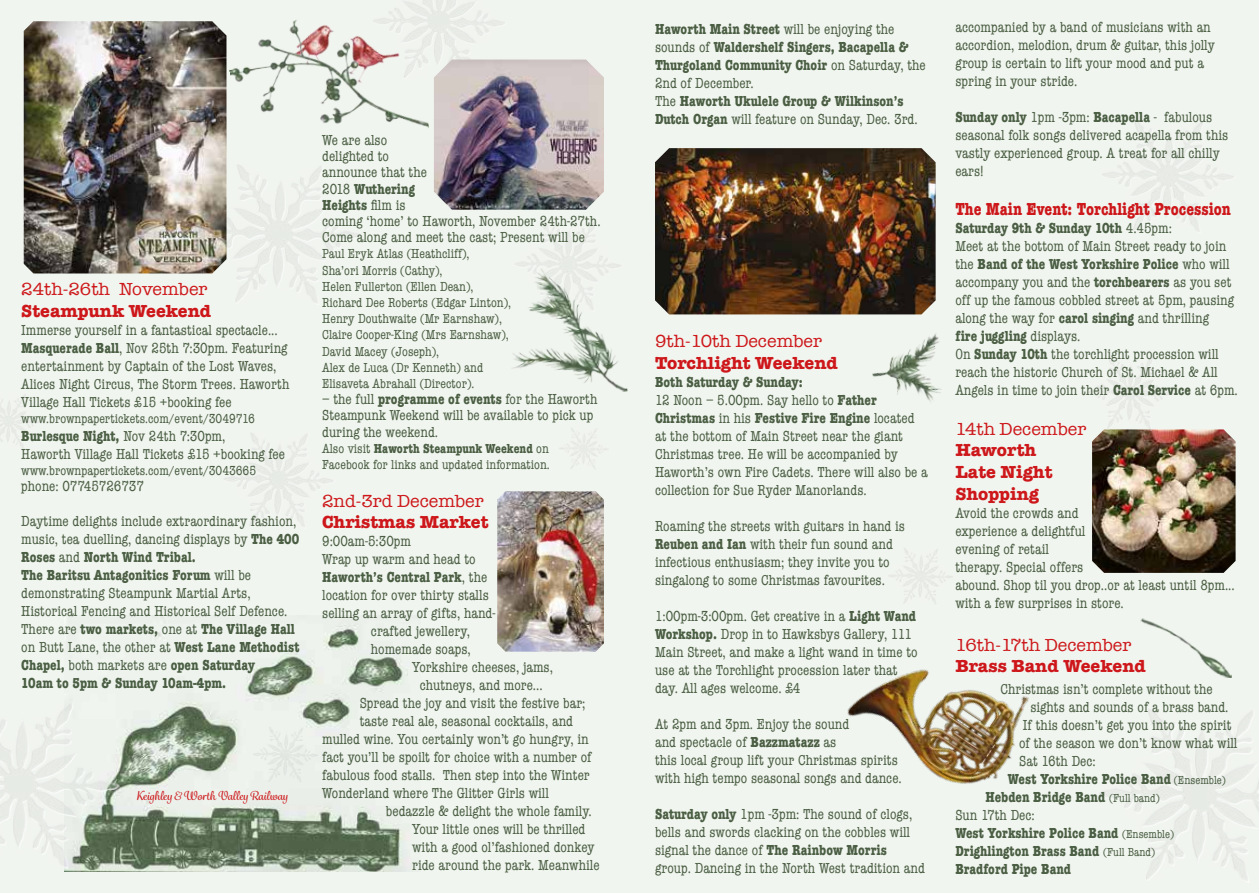
<style>
.page{position:relative;width:1259px;height:893px;background:#f1f5ef}
.page>*{position:absolute;margin:0;border:0;box-sizing:border-box;transform-origin:0 0}
.t1{font:700 18px/21.6px "American Typewriter";color:#cd171a}
.t2{font:18px "American Typewriter";color:#cd171a}
.t3{font:700 condensed 18px "American Typewriter";color:#cd171a}
.t4{font:condensed 15px/18px "American Typewriter";color:#4a5e43}
.t5{font:700 condensed 15px/18px "American Typewriter";color:#4a5e43}
.t6{font:condensed 13.5px/16.2px "American Typewriter";color:#4a5e43}
.t7{font:500 12px "Grafolita Script";color:#cd171a}
.s1{font-weight:700}
.s2{font-weight:400}
.s3{font-weight:400;font-size:12px}
</style>
<div class="page">
<img style="left:847px;top:669px;width:182px;height:115px">
<img style="left:194px;top:162px;width:165px;height:140px">
<img style="left:24px;top:21px;width:202px;height:252px">
<img style="left:497px;top:491px;width:107px;height:161px">
<img style="left:1092px;top:429px;width:143px;height:144px">
<img style="left:1100px;top:709px;width:159px;height:174px">
<img style="left:434px;top:60px;width:170px;height:150px">
<img style="left:655px;top:148px;width:280px;height:166px">
<img style="left:223px;top:4px;width:206px;height:151px">
<img style="left:1140px;top:618px;width:92px;height:60px">
<img style="left:512px;top:261px;width:115px;height:131px">
<img style="left:64px;top:615px;width:345px;height:256px">
<img style="left:0;top:698px;width:122px;height:171px">
<img style="left:251px;top:725px;width:69px;height:59px">
<img style="left:1088px;top:356px;width:87px;height:75px">
<img style="left:872px;top:333px;width:70px;height:69px">
<p class="t2" style="left:21px;top:275px;width:188px">24th-26th November</p>
<p class="t1" style="left:21px;top:299px;width:192px">Steampunk Weekend</p>
<p class="t4" style="left:21px;top:320px;width:270px">Immerse yourself in a fantastical spectacle...<br><span class="s1">Masquerade Ball</span>, Nov 25th 7:30pm. Featuring entertainment by Captain of the Lost Waves, Alices Night Circus, The Storm Trees. Haworth Village Hall Tickets £15 +booking fee</p>
<p class="t6" style="left:21px;top:410px;width:235px">www.brownpapertickets.com/event/3049716</p>
<p class="t4" style="left:21px;top:427px;width:265px"><span class="s1">Burlesque Night,</span> Nov 24th 7:30pm,<br>Haworth Village Hall Tickets £15 +booking fee</p>
<p class="t6" style="left:21px;top:462px;width:236px">www.brownpapertickets.com/event/3043665</p>
<p class="t4" style="left:21px;top:477px;width:124px">phone: 07745726737</p>
<p class="t4" style="left:21px;top:511px;width:280px">Daytime delights include extraordinary fashion, music, tea duelling, dancing displays by <span class="s1">The 400<br>Roses</span> and <span class="s1">North Wind Tribal.<br>The Baritsu Antagonitics Forum</span> will be demonstrating Steampunk Martial Arts, Historical Fencing and Historical Self Defence.<br>There are <span class="s1">two markets,</span> one at <span class="s1">The Village Hall </span>on Butt Lane, the other at <span class="s1">West Lane Methodist Chapel,</span> both markets are <span class="s1">open Saturday<br>10am to 5pm &amp; Sunday 10am-4pm.</span></p>
<p class="t7" style="left:137px;top:788px;width:153px">Keighley &amp; Worth Valley Railway</p>
<p class="t4" style="left:322px;top:131px;width:280px;line-height:16.2px">We are also<br>delighted to<br>announce that the<br>2018 <span class="s1">Wuthering<br>Heights</span> film is<br>coming ‘home’ to Haworth, November 24th-27th.<br>Come along and meet the cast; Present will be</p>
<p class="t6" style="left:322px;top:245px;width:190px">Paul Eryk Atlas (Heathcliff),<br>Sha’ori Morris (Cathy),<br>Helen Fullerton (Ellen Dean),<br>Richard Dee Roberts (Edgar Linton),<br>Henry Douthwaite (Mr Earnshaw),<br>Claire Cooper-King (Mrs Earnshaw),<br>David Macey (Joseph),<br>Alex de Luca (Dr Kenneth) and<br>Elisaveta Abrahall (Director).</p>
<p class="t4" style="left:322px;top:391px;width:277px;line-height:16.2px">– the full <span class="s1">programme of events</span> for the Haworth<br>Steampunk Weekend will be available to pick up during the weekend.</p>
<p class="t6" style="left:322px;top:440px;width:229px">Also visit <span class="s1">Haworth Steampunk Weekend</span> on<br>Facebook for links and updated information.</p>
<p class="t2" style="left:322px;top:487px;width:163px">2nd-3rd December</p>
<p class="t1" style="left:322px;top:511px;width:168px">Christmas Market</p>
<p class="t4" style="left:322px;top:532px;width:90px">9:00am-5:30pm</p>
<p class="t4" style="left:322px;top:550px;width:155px">Wrap up warm and head to</p>
<p class="t5" style="left:322px;top:568px;width:167px">Haworth’s Central Park<span class="s2">, the</span></p>
<p class="t4" style="left:322px;top:586px;width:168px">location for over thirty stalls</p>
<p class="t4" style="left:322px;top:604px;width:175px">selling an array of gifts, hand-</p>
<p class="t4" style="left:371px;top:622px;width:100px">crafted jewellery,</p>
<p class="t4" style="left:371px;top:640px;width:101px">homemade soaps,</p>
<p class="t4" style="left:412px;top:658px;width:142px">Yorkshire cheeses, jams,</p>
<p class="t4" style="left:420px;top:676px;width:124px">chutneys, and more...</p>
<p class="t4" style="left:360px;top:694px;width:227px">Spread the joy and visit the festive bar;</p>
<p class="t4" style="left:360px;top:712px;width:215px">taste real ale, seasonal cocktails, and</p>
<p class="t4" style="left:322px;top:730px;width:268px">mulled wine. You certainly won’t go hungry, in</p>
<p class="t4" style="left:322px;top:748px;width:271px">fact you’ll be spoilt for choice with a number of</p>
<p class="t4" style="left:322px;top:766px;width:269px">fabulous food stalls. Then step into the Winter</p>
<p class="t4" style="left:322px;top:784px;width:228px">Wonderland where The Glitter Girls will</p>
<p class="t4" style="left:386px;top:802px;width:207px">bedazzle &amp; delight the whole family.</p>
<p class="t4" style="left:412px;top:820px;width:175px">Your little ones will be thrilled</p>
<p class="t4" style="left:412px;top:838px;width:184px">with a good ol’fashioned donkey</p>
<p class="t4" style="left:412px;top:856px;width:189px">ride around the park. Meanwhile</p>
<p class="t5" style="left:655px;top:20px;width:272px">Haworth Main Street <span class="s2">will be enjoying the sounds of</span> Waldershelf Singers, Bacapella &amp; Thurgoland Community Choir <span class="s2">on Saturday, the 2nd of December.<br>The</span> Haworth Ukulele Group &amp; Wilkinson’s Dutch Organ <span class="s2">will feature on Sunday, Dec. 3rd.</span></p>
<p class="t2" style="left:655px;top:327px;width:168px">9th-10th December</p>
<p class="t1" style="left:655px;top:351px;width:184px">Torchlight Weekend</p>
<p class="t4" style="left:655px;top:372px;width:274px"><span class="s1">Both Saturday &amp; Sunday:<br></span>12 Noon – 5.00pm. Say hello to <span class="s1">Father Christmas</span> in his <span class="s1">Festive Fire Engine</span> located at the bottom of Main Street near the giant Christmas tree. He will be accompanied by Haworth’s own Fire Cadets. There will also be a collection for Sue Ryder Manorlands.</p>
<p class="t4" style="left:655px;top:516px;width:251px">Roaming the streets with guitars in hand is <span class="s1">Reuben and Ian</span> with their fun sound and infectious enthusiasm; they invite you to singalong to some Christmas favourites.</p>
<p class="t4" style="left:655px;top:606px;width:264px">1:00pm-3:00pm. Get creative in a <span class="s1">Light Wand Workshop.</span> Drop in to Hawksbys Gallery, 111<br>Main Street, and make a light wand in time to use at the Torchlight procession later that day. All ages welcome. £4</p>
<p class="t4" style="left:655px;top:714px;width:248px">At 2pm and 3pm. Enjoy the sound<br>and spectacle of <span class="s1">Bazzmatazz</span> as<br>this local group lift your Christmas spirits with high tempo seasonal songs and dance.</p>
<p class="t4" style="left:655px;top:804px;width:271px"><span class="s1">Saturday only</span> 1pm -3pm: The sound of clogs, bells and swords clacking on the cobbles will signal the dance of <span class="s1">The Rainbow Morris </span>group. Dancing in the North West tradition and</p>
<p class="t4" style="left:955px;top:17px;width:261px">accompanied by a band of musicians with an accordion, melodion, drum &amp; guitar, this jolly group is certain to lift your mood and put a spring in your stride.</p>
<p class="t4" style="left:955px;top:107px;width:274px"><span class="s1">Sunday only</span> 1pm -3pm: <span class="s1">Bacapella</span> - fabulous seasonal folk songs delivered acapella from this vastly experienced group. A treat for all chilly ears!</p>
<p class="t3" style="left:955px;top:195px;width:277px">The Main Event: Torchlight Procession</p>
<p class="t4" style="left:955px;top:219px;width:284px"><span class="s1">Saturday 9th &amp; Sunday 10th</span> 4.45pm:<br>Meet at the bottom of Main Street ready to join the <span class="s1">Band of the West Yorkshire Police</span> who will accompany you and the <span class="s1">torchbearers</span> as you set off up the famous cobbled street at 5pm, pausing along the way for <span class="s1">carol singing</span> and thrilling<br><span class="s1">fire juggling</span> displays.<br>On <span class="s1">Sunday 10th</span> the torchlight procession will reach the historic Church of St. Michael &amp; All Angels in time to join their <span class="s1">Carol Service</span> at 6pm.</p>
<p class="t2" style="left:955px;top:415px;width:132px">14th December</p>
<p class="t1" style="left:955px;top:439px;width:99px">Haworth<br>Late Night<br>Shopping</p>
<p class="t4" style="left:955px;top:503px;width:281px">Avoid the crowds and<br>experience a delightful<br>evening of retail<br>therapy. Special offers<br>abound. Shop til you drop..or at least until 8pm... with a few surprises in store.</p>
<p class="t2" style="left:955px;top:631px;width:177px">16th-17th December</p>
<p class="t1" style="left:955px;top:655px;width:192px">Brass Band Weekend</p>
<p class="t4" style="left:1000px;top:680px;width:214px">Christmas isn’t complete without the</p>
<p class="t4" style="left:1030px;top:698px;width:200px">sights and sounds of a brass band.</p>
<p class="t4" style="left:1023px;top:716px;width:210px">If this doesn’t get you into the spirit</p>
<p class="t4" style="left:1019px;top:734px;width:220px">of the season we don’t know what will</p>
<p class="t4" style="left:1019px;top:752px;width:78px">Sat 16th Dec:</p>
<p class="t5" style="left:1008px;top:770px;width:219px">West Yorkshire Police Band <span class="s3">(Ensemble)</span></p>
<p class="t5" style="left:985px;top:788px;width:176px">Hebden Bridge Band <span class="s3">(Full band)</span></p>
<p class="t4" style="left:955px;top:806px;width:81px">Sun 17th Dec:</p>
<p class="t5" style="left:955px;top:824px;width:220px">West Yorkshire Police Band <span class="s3">(Ensemble)</span></p>
<p class="t5" style="left:955px;top:842px;width:201px">Drighlington Brass Band <span class="s3">(Full Band)</span></p>
<p class="t5" style="left:955px;top:860px;width:117px">Bradford Pipe Band</p>
</div>
